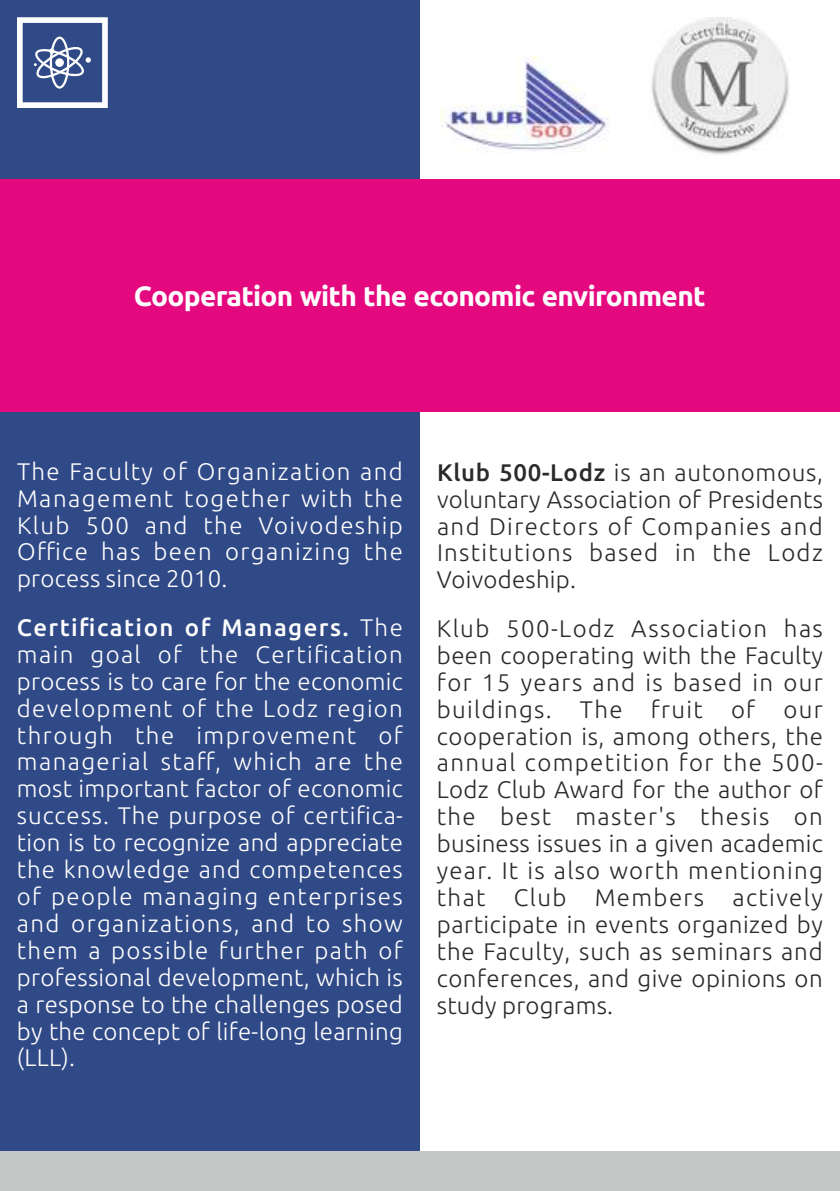
<style>
.page{position:relative;width:840px;height:1191px;background:#fff}
.page>*{position:absolute;margin:0;border:0;box-sizing:border-box;transform-origin:0 0}
.t1{font:700 28px "Ubuntu";letter-spacing:-.025em;color:#fefefe}
.t2{font:300 24px/27px "Ubuntu";letter-spacing:.01em;color:#fefefe;text-align:justify}
.t3{font:300 24px/27px "Ubuntu";letter-spacing:.02em;color:#2b2a29;text-align:justify}
.s1{font-weight:500}
</style>
<div class="page">
<div style="left:0;top:0;width:420px;height:1151px;background:#304987"></div>
<div style="left:0;top:1151px;width:839px;height:40px;background:#c5c6c6"></div>
<div style="left:0;top:179px;width:839px;height:232px;background:#e5097f"></div>
<svg style="left:34px;top:37px;width:57px;height:52px"></svg>
<div style="left:17px;top:17px;width:91px;height:91px;border:6px solid #fefefe"></div>
<img style="left:440px;top:57px;width:169px;height:96px">
<img style="left:651px;top:17px;width:138px;height:138px">
<p class="t1" style="left:134px;top:284px;width:573px">Cooperation with the economic environment</p>
<p class="t2" style="left:17px;top:459px;width:387px">The Faculty of Organization and Management together with the Klub 500 and the Voivodeship Office has been organizing the process since 2010.</p>
<p class="t2" style="left:17px;top:615px;width:387px"><span class="s1">Certification of Managers.</span> The main goal of the Certification process is to care for the economic development of the Lodz region through the improvement of managerial staff, which are the most important factor of economic success. The purpose of certifica&shy;tion is to recognize and appreciate the knowledge and competences of people managing enterprises and organizations, and to show them a possible further path of professional development, which is a response to the challenges posed by the concept of life-long learning (LLL).</p>
<p class="t3" style="left:437px;top:460px;width:387px"><span class="s1">Klub 500-Lodz</span> is an autonomous, voluntary Association of Presidents and Directors of Companies and Institutions based in the Lodz Voivodeship.</p>
<p class="t3" style="left:436px;top:616px;width:387px">Klub 500-Lodz Association has been cooperating with the Faculty for 15 years and is based in our buildings. The fruit of our cooperation is, among others, the annual competition for the 500- Lodz Club Award for the author of the best master's thesis on business issues in a given academic year. It is also worth mentioning that Club Members actively participate in events organized by the Faculty, such as seminars and conferences, and give opinions on study programs.</p>
</div>
